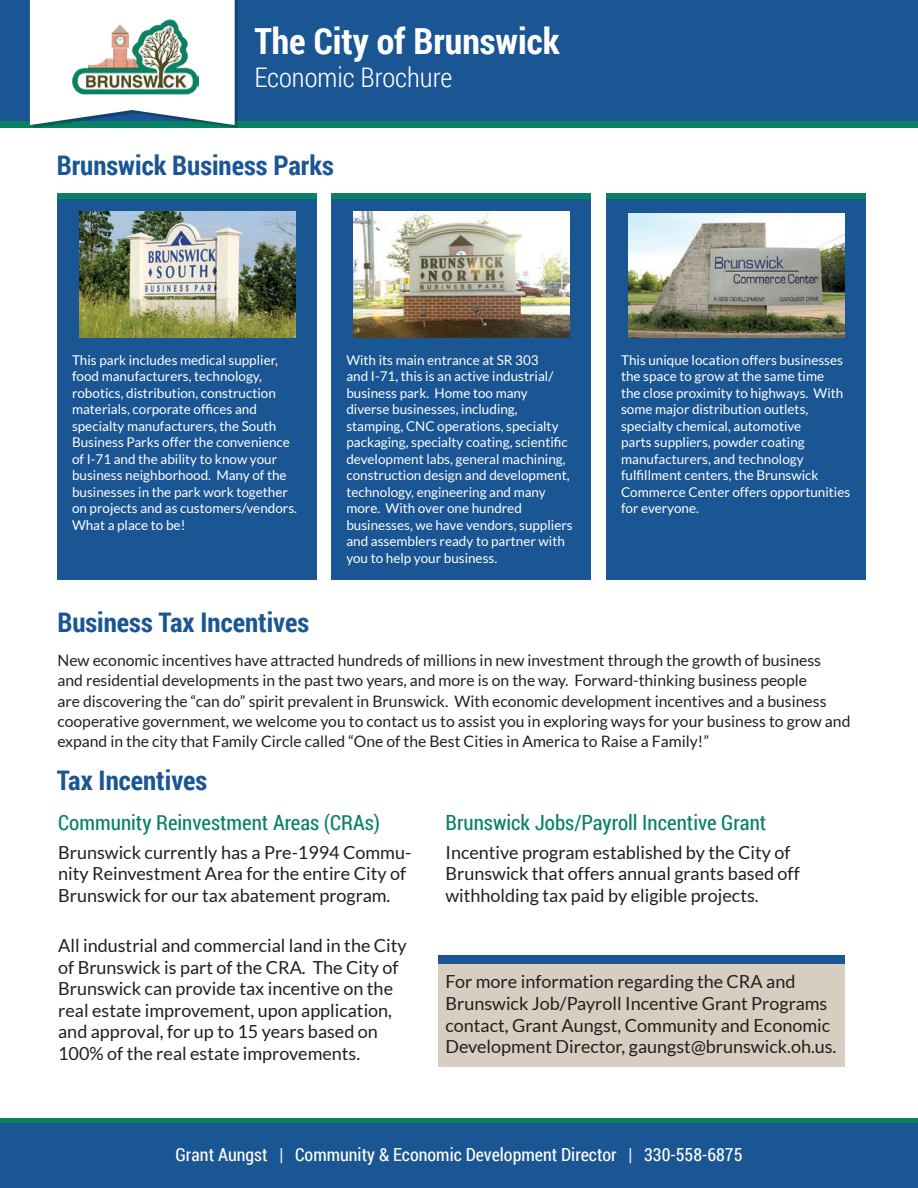
<style>
.page{position:relative;width:918px;height:1188px;background:#fff}
.page>*{position:absolute;margin:0;border:0;box-sizing:border-box;transform-origin:0 0}
.t1{font:700 36px "Roboto Condensed";color:#fff}
.t2{font:700 27px "Roboto Condensed";color:#1a5594}
.t3{font:300 27px "Roboto Condensed";color:#fff}
.t4{font:21px "Roboto Condensed";color:#088164}
.t5{font:18px/21.6px "Lato";color:#231f20}
.t6{font:18px "Roboto Condensed";color:#fff}
.t7{font:15.75px/20.2px "Lato";color:#231f20}
.t8{font:13.5px/16.5px "Lato";color:#fff}
</style>
<div class="page">
<svg style="left:0;top:1119px;width:918px;height:5px;background:#0b786d"></svg>
<div style="left:0;top:121px;width:918px;height:7px;background:#088164"></div>
<div style="left:0;top:0;width:918px;height:121px;background:#1a5594"></div>
<div style="left:25px;top:0;width:215px;height:130px;background:#231f20;opacity:.15"></div>
<svg style="left:30px;top:0;width:208px;height:128px;background:#dce8e9"></svg>
<img style="left:72px;top:19px;width:127px;height:76px">
<div style="left:0;top:1124px;width:918px;height:64px;background:#1a5594"></div>
<div style="left:438px;top:960px;width:406px;height:107px;background:#d7cdc0"></div>
<div style="left:57px;top:193px;width:260px;height:13px;background:#088164"></div>
<div style="left:332px;top:193px;width:259px;height:13px;background:#088164"></div>
<div style="left:606px;top:193px;width:260px;height:13px;background:#088164"></div>
<div style="left:57px;top:199px;width:260px;height:381px;background:#1a5594"></div>
<div style="left:332px;top:199px;width:259px;height:381px;background:#1a5594"></div>
<div style="left:606px;top:199px;width:260px;height:381px;background:#1a5594"></div>
<img style="left:628px;top:213px;width:216px;height:124px">
<img style="left:353px;top:212px;width:216px;height:125px">
<img style="left:79px;top:212px;width:216px;height:125px">
<div style="left:438px;top:956px;width:406px;height:8px;background:#1a5594"></div>
<h1 class="t1" style="left:254px;top:16px;width:307px">The City of Brunswick</h1>
<h2 class="t3" style="left:254px;top:58px;width:199px">Economic Brochure</h2>
<h2 class="t2" style="left:57px;top:147px;width:279px">Brunswick Business Parks</h2>
<p class="t8" style="left:72px;top:352px;width:227px">This park includes medical supplier, food manufacturers, technology, robotics, distribution, construction materials, corporate offices and specialty manufacturers, the South Business Parks offer the convenience of I-71 and the ability to know your business neighborhood. Many of the businesses in the park work together on projects and as customers/vendors.<br>What a place to be!</p>
<p class="t8" style="left:346px;top:351px;width:228px">With its main entrance at SR 303<br>and I-71, this is an active industrial/ business park. Home too many diverse businesses, including, stamping, CNC operations, specialty packaging, specialty coating, scientific development labs, general machining, construction design and development, technology, engineering and many more. With over one hundred businesses, we have vendors, suppliers and assemblers ready to partner with you to help your business.</p>
<p class="t8" style="left:621px;top:351px;width:231px">This unique location offers businesses the space to grow at the same time<br>the close proximity to highways. With some major distribution outlets, specialty chemical, automotive<br>parts suppliers, powder coating manufacturers, and technology fulfillment centers, the Brunswick Commerce Center offers opportunities for everyone.</p>
<h2 class="t2" style="left:57px;top:604px;width:253px">Business Tax Incentives</h2>
<p class="t7" style="left:57px;top:650px;width:795px">New economic incentives have attracted hundreds of millions in new investment through the growth of business and residential developments in the past two years, and more is on the way. Forward-thinking business people<br>are discovering the “can do” spirit prevalent in Brunswick. With economic development incentives and a business cooperative government, we welcome you to contact us to assist you in exploring ways for your business to grow and expand in the city that Family Circle called “One of the Best Cities in America to Raise a Family!”</p>
<h2 class="t2" style="left:57px;top:762px;width:152px">Tax Incentives</h2>
<h3 class="t4" style="left:58px;top:808px;width:323px">Community Reinvestment Areas (CRAs)</h3>
<h3 class="t5" style="left:58px;top:841px;width:355px">Brunswick currently has a Pre-1994 Commu&shy;nity Reinvestment Area for the entire City of<br>Brunswick for our tax abatement program.</h3>
<p class="t5" style="left:58px;top:935px;width:350px">All industrial and commercial land in the City of Brunswick is part of the CRA. The City of Brunswick can provide tax incentive on the real estate improvement, upon application, and approval, for up to 15 years based on 100% of the real estate improvements.</p>
<h3 class="t4" style="left:446px;top:808px;width:322px">Brunswick Jobs/Payroll Incentive Grant</h3>
<h3 class="t5" style="left:446px;top:841px;width:356px">Incentive program established by the City of<br>Brunswick that offers annual grants based off withholding tax paid by eligible projects.</h3>
<h3 class="t5" style="left:446px;top:971px;width:392px">For more information regarding the CRA and Brunswick Job/Payroll Incentive Grant Programs contact, Grant Aungst, Community and Economic Development Director, gaungst@brunswick.oh.us.</h3>
<h3 class="t6" style="left:175px;top:1142px;width:569px">Grant Aungst | Community &amp; Economic Development Director | 330-558-6875</h3>
</div>
